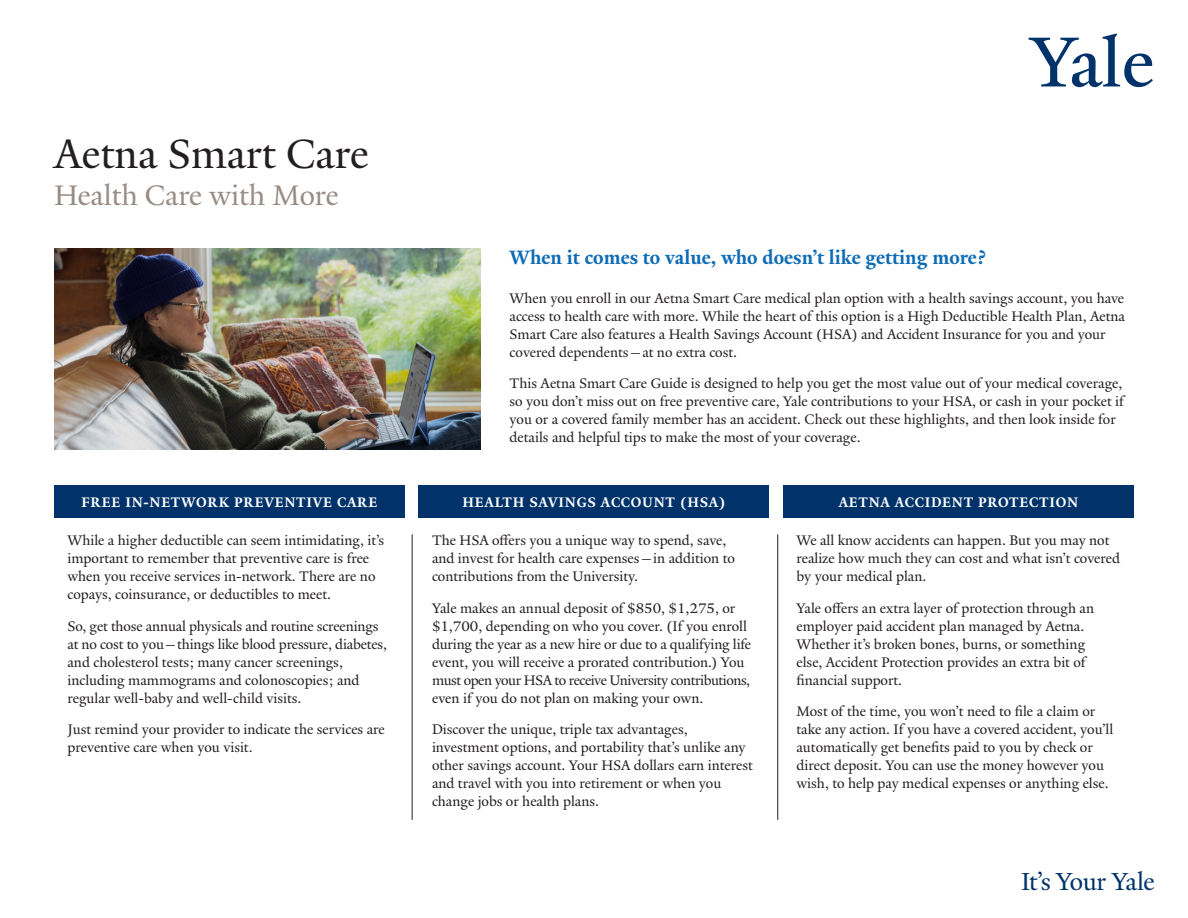
<style>
.page{position:relative;width:1188px;height:918px;background:#fff}
.page>*{position:absolute;margin:0;border:0;box-sizing:border-box;transform-origin:0 0}
.t1{font:44.25px "Yale New";color:#231f20}
.t2{font:30.6px "Yale New";color:#978d86}
.t3{font:26.7px "Yale New";letter-spacing:-.02em;color:#01336a}
.t4{font:700 21px "Yale New";color:#0d6cb6}
.t5{font:15px/18px "Yale New";color:#231f20}
.t6{font:700 15px "Yale New";letter-spacing:.05em;color:#fff}
</style>
<div class="page">
<svg style="left:1029px;top:33px;width:124px;height:54px"></svg>
<div style="left:54px;top:485px;width:351px;height:33px;background:#01336a"></div>
<div style="left:418px;top:485px;width:352px;height:33px;background:#01336a"></div>
<div style="left:783px;top:485px;width:351px;height:33px;background:#01336a"></div>
<hr style="left:412px;top:534px;width:1px;height:286px;background:#231f20">
<hr style="left:777px;top:534px;width:1px;height:286px;background:#231f20">
<img style="left:54px;top:248px;width:427px;height:202px">
<p class="t1" style="left:54px;top:128px;width:316px">Aetna Smart Care</p>
<p class="t2" style="left:54px;top:177px;width:286px">Health Care with More</p>
<p class="t4" style="left:510px;top:244px;width:478px">When it comes to value, who doesn’t like getting more?</p>
<p class="t5" style="left:510px;top:289px;width:617px">When you enroll in our Aetna Smart Care medical plan option with a health savings account, you have access to health care with more. While the heart of this option is a High Deductible Health Plan, Aetna Smart Care also features a Health Savings Account (HSA) and Accident Insurance for you and your covered dependents—at no extra cost.</p>
<p class="t5" style="left:510px;top:375px;width:616px">This Aetna Smart Care Guide is designed to help you get the most value out of your medical coverage, so you don’t miss out on free preventive care, Yale contributions to your HSA, or cash in your pocket if you or a covered family member has an accident. Check out these highlights, and then look inside for details and helpful tips to make the most of your coverage.</p>
<p class="t6" style="left:82px;top:493px;width:297px">FREE IN-NETWORK PREVENTIVE CARE</p>
<p class="t6" style="left:463px;top:493px;width:264px">HEALTH SAVINGS ACCOUNT (HSA)</p>
<p class="t6" style="left:839px;top:493px;width:241px">AETNA ACCIDENT PROTECTION</p>
<p class="t5" style="left:68px;top:531px;width:318px">While a higher deductible can seem intimidating, it’s important to remember that preventive care is free when you receive services in-network. There are no copays, coinsurance, or deductibles to meet.</p>
<p class="t5" style="left:68px;top:617px;width:321px">So, get those annual physicals and routine screenings at no cost to you—things like blood pressure, diabetes, and cholesterol tests; many cancer screenings, including mammograms and colonoscopies; and regular well-baby and well-child visits.</p>
<p class="t5" style="left:68px;top:720px;width:319px">Just remind your provider to indicate the services are preventive care when you visit.</p>
<p class="t5" style="left:432px;top:531px;width:305px">The HSA offers you a unique way to spend, save, and invest for health care expenses—in addition to contributions from the University.</p>
<p class="t5" style="left:432px;top:599px;width:321px">Yale makes an annual deposit of $850, $1,275, or $1,700, depending on who you cover. (If you enroll during the year as a new hire or due to a qualifying life event, you will receive a prorated contribution.) You must open your HSA to receive University contributions, even if you do not plan on making your own.</p>
<p class="t5" style="left:432px;top:720px;width:322px">Discover the unique, triple tax advantages, investment options, and portability that’s unlike any other savings account. Your HSA dollars earn interest and travel with you into retirement or when you change jobs or health plans.</p>
<p class="t5" style="left:796px;top:531px;width:325px">We all know accidents can happen. But you may not realize how much they can cost and what isn’t covered by your medical plan.</p>
<p class="t5" style="left:796px;top:599px;width:299px">Yale offers an extra layer of protection through an employer paid accident plan managed by Aetna.<br>Whether it’s broken bones, burns, or something else, Accident Protection provides an extra bit of financial support.</p>
<p class="t5" style="left:796px;top:702px;width:318px">Most of the time, you won’t need to file a claim or take any action. If you have a covered accident, you’ll automatically get benefits paid to you by check or direct deposit. You can use the money however you wish, to help pay medical expenses or anything else.</p>
<h3 class="t3" style="left:1021px;top:866px;width:135px">It’s Your Yale</h3>
</div>
